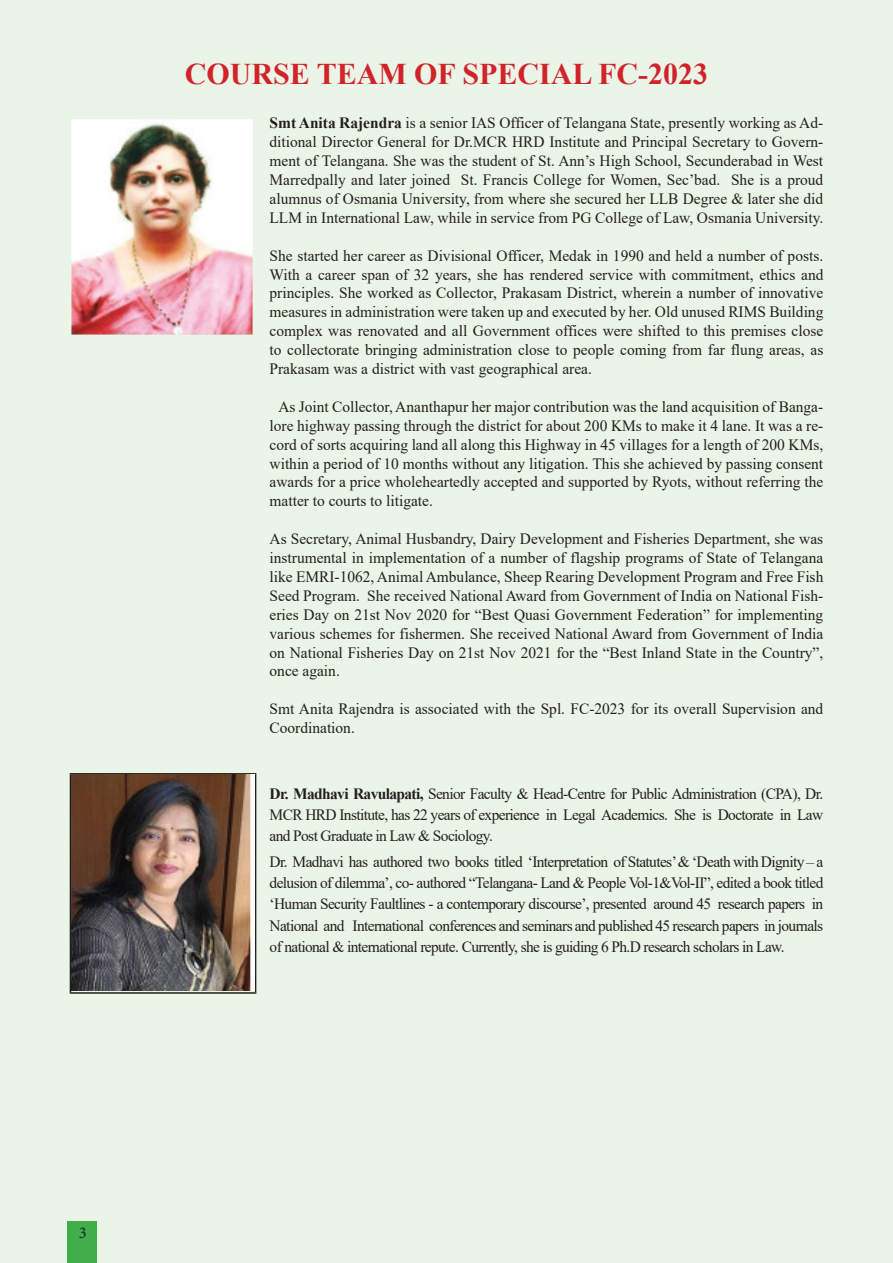
<style>
.page{position:relative;width:893px;height:1263px;background:#eaf4e7}
.page>*{position:absolute;margin:0;border:0;box-sizing:border-box;transform-origin:0 0}
.t1{font:700 30px "Times New Roman";color:#d1232a}
.t2{font:16.5px "Minion Pro";color:#231f20}
.t3{font:15.75px/18.9px "Times New Roman";color:#231f20;text-align:justify}
.s1{font-weight:700}
</style>
<div class="page">
<img style="left:71px;top:119px;width:182px;height:216px">
<hr style="left:70px;top:773px;width:186px;height:1px;background:#231f20">
<hr style="left:70px;top:774px;width:1px;height:218px;background:#231f20">
<hr style="left:255px;top:774px;width:1px;height:218px;background:#231f20">
<hr style="left:70px;top:992px;width:186px;height:2px;background:#231f20">
<img style="left:71px;top:774px;width:184px;height:216px">
<div style="left:67px;top:1221px;width:30px;height:42px;background:#40ae49"></div>
<h1 class="t1" style="left:185px;top:52px;width:525px">COURSE TEAM OF SPECIAL FC-2023</h1>
<p class="t3" style="left:270px;top:113px;width:555px"><span class="s1">Smt Anita Rajendra</span> is a senior IAS Officer of Telangana State, presently working as Ad&shy;ditional Director General for Dr.MCR HRD Institute and Principal Secretary to Govern&shy;ment of Telangana. She was the student of St. Ann’s High School, Secunderabad in West Marredpally and later joined St. Francis College for Women, Sec’bad. She is a proud alumnus of Osmania University, from where she secured her LLB Degree &amp; later she did LLM in International Law, while in service from PG College of Law, Osmania University.</p>
<p class="t3" style="left:270px;top:245px;width:555px">She started her career as Divisional Officer, Medak in 1990 and held a number of posts.<br>With a career span of 32 years, she has rendered service with commitment, ethics and principles. She worked as Collector, Prakasam District, wherein a number of innovative measures in administration were taken up and executed by her. Old unused RIMS Building complex was renovated and all Government offices were shifted to this premises close to collectorate bringing administration close to people coming from far flung areas, as Prakasam was a district with vast geographical area.</p>
<p class="t3" style="left:270px;top:397px;width:555px;text-indent:9px">As Joint Collector, Ananthapur her major contribution was the land acquisition of Banga&shy;lore highway passing through the district for about 200 KMs to make it 4 lane. It was a re&shy;cord of sorts acquiring land all along this Highway in 45 villages for a length of 200 KMs, within a period of 10 months without any litigation. This she achieved by passing consent awards for a price wholeheartedly accepted and supported by Ryots, without referring the matter to courts to litigate.</p>
<p class="t3" style="left:270px;top:529px;width:555px">As Secretary, Animal Husbandry, Dairy Development and Fisheries Department, she was instrumental in implementation of a number of flagship programs of State of Telangana like EMRI-1062, Animal Ambulance, Sheep Rearing Development Program and Free Fish Seed Program. She received National Award from Government of India on National Fish&shy;eries Day on 21st Nov 2020 for “Best Quasi Government Federation” for implementing various schemes for fishermen. She received National Award from Government of India on National Fisheries Day on 21st Nov 2021 for the “Best Inland State in the Country”, once again.</p>
<p class="t3" style="left:270px;top:699px;width:555px">Smt Anita Rajendra is associated with the Spl. FC-2023 for its overall Supervision and<br>Coordination.</p>
<p class="t3" style="left:270px;top:782px;width:555px;line-height:21.3px"><span class="s1">Dr. Madhavi Ravulapati,</span> Senior Faculty &amp; Head-Centre for Public Administration (CPA), Dr.<br>MCR HRD Institute, has 22 years of experience in Legal Academics. She is Doctorate in Law and Post Graduate in Law &amp; Sociology.</p>
<p class="t3" style="left:270px;top:850px;width:555px;line-height:21.3px">Dr. Madhavi has authored two books titled ‘Interpretation of Statutes’ &amp; ‘Death with Dignity – a delusion of dilemma’, co- authored “Telangana- Land &amp; People Vol-1&amp;Vol-II”, edited a book titled ‘Human Security Faultlines - a contemporary discourse’, presented around 45 research papers in National and International conferences and seminars and published 45 research papers in journals of national &amp; international repute. Currently, she is guiding 6 Ph.D research scholars in Law.</p>
<p class="t2" style="left:79px;top:1221px;width:9px">3</p>
</div>
